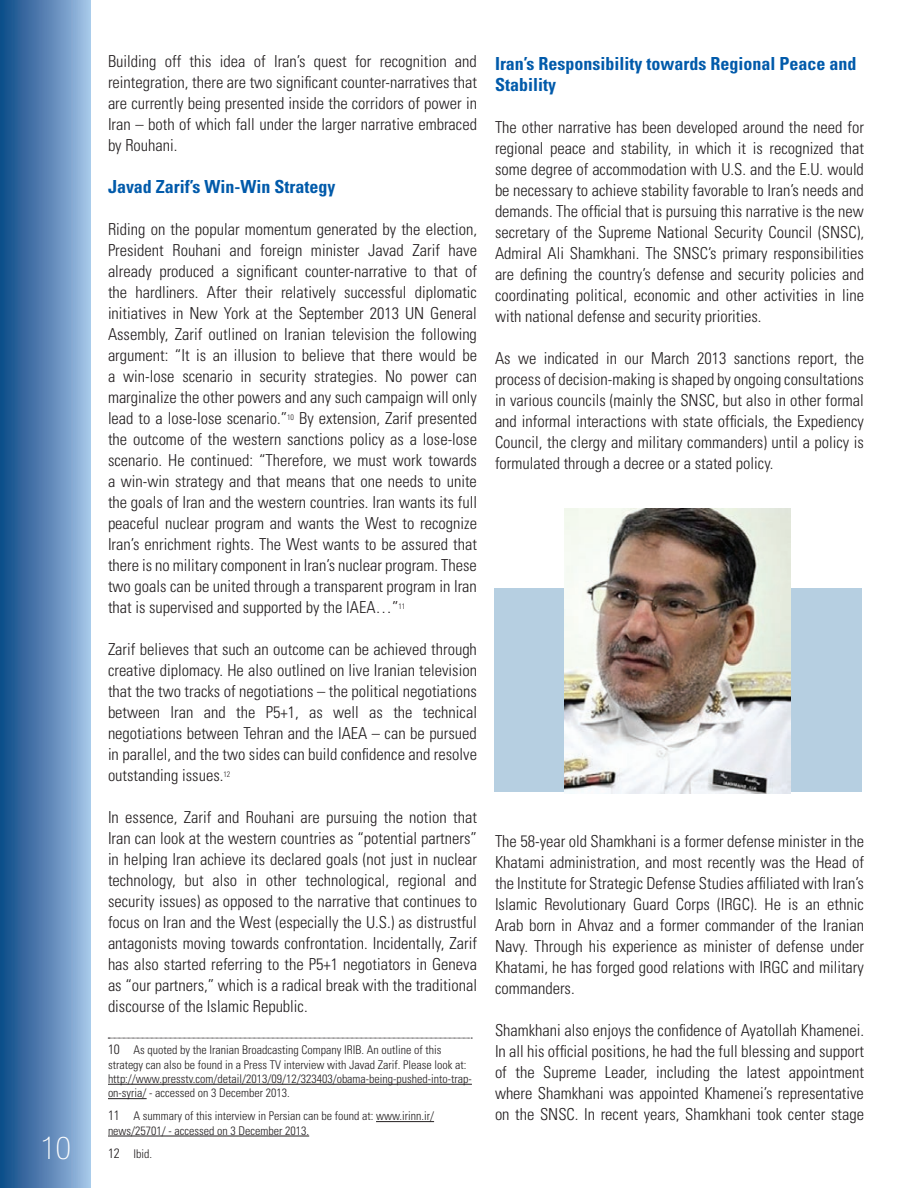
<style>
.page{position:relative;width:918px;height:1188px;background:#fff}
.page>*{position:absolute;margin:0;border:0;box-sizing:border-box;transform-origin:0 0}
.t1{font:100 condensed 31.5px "Helvetica Neue";color:#fff}
.t2{font:700 condensed 18px/21px "Univers";color:#015aaa}
.t3{font:300 condensed 16.5px/21px "Univers";color:#231f20;text-align:justify}
.t4{font:300 condensed 12px/14.4px "Univers";color:#231f20}
.s1{font-size:13.5px}
</style>
<div class="page">
<div style="left:0;top:0;width:90px;height:1188px;background:linear-gradient(to right,#0c4785,#a2c0e4)"></div>
<svg style="left:108px;top:1038px;width:364px;height:1px"></svg>
<hr style="left:108px;top:1084px;width:364px;height:1px;background:#231f20">
<hr style="left:108px;top:1098px;width:39px;height:1px;background:#231f20">
<hr style="left:376px;top:1121px;width:58px;height:1px;background:#231f20">
<hr style="left:108px;top:1136px;width:201px;height:1px;background:#231f20">
<div style="left:494px;top:588px;width:368px;height:204px;background:#b6cfe1"></div>
<img style="left:564px;top:509px;width:226px;height:284px">
<h1 class="t1" style="left:41px;top:1130px;width:32px">10</h1>
<p class="t3" style="left:108px;top:51px;width:371px">Building off this idea of Iran’s quest for recognition and reintegration, there are two significant counter-narratives that are currently being presented inside the corridors of power in Iran – both of which fall under the larger narrative embraced by Rouhani.</p>
<p class="t2" style="left:108px;top:176px;width:229px">Javad Zarif’s Win-Win Strategy</p>
<p class="t3" style="left:108px;top:219px;width:371px">Riding on the popular momentum generated by the election, President Rouhani and foreign minister Javad Zarif have already produced a significant counter-narrative to that of the hardliners. After their relatively successful diplomatic initiatives in New York at the September 2013 UN General Assembly, Zarif outlined on Iranian television the following argument: “It is an illusion to believe that there would be a win-lose scenario in security strategies. No power can marginalize the other powers and any such campaign will only lead to a lose-lose scenario.”<sup>10</sup> By extension, Zarif presented the outcome of the western sanctions policy as a lose-lose scenario. He continued: “Therefore, we must work towards a win-win strategy and that means that one needs to unite the goals of Iran and the western countries. Iran wants its full peaceful nuclear program and wants the West to recognize Iran’s enrichment rights. The West wants to be assured that there is no military component in Iran’s nuclear program. These two goals can be united through a transparent program in Iran that is supervised and supported by the IAEA…”<sup>11</sup></p>
<p class="t3" style="left:108px;top:639px;width:371px">Zarif believes that such an outcome can be achieved through creative diplomacy. He also outlined on live Iranian television that the two tracks of negotiations – the political negotiations between Iran and the P5+1, as well as the technical negotiations between Tehran and the IAEA – can be pursued in parallel, and the two sides can build confidence and resolve outstanding issues.<sup>12</sup></p>
<p class="t3" style="left:108px;top:807px;width:371px">In essence, Zarif and Rouhani are pursuing the notion that Iran can look at the western countries as “potential partners” in helping Iran achieve its declared goals (not just in nuclear technology, but also in other technological, regional and security issues) as opposed to the narrative that continues to focus on Iran and the West (especially the U.S.) as distrustful antagonists moving towards confrontation. Incidentally, Zarif has also started referring to the P5+1 negotiators in Geneva as “our partners,” which is a radical break with the traditional discourse of the Islamic Republic.</p>
<p class="t4" style="left:108px;top:1043px;width:365px"><span class="s1">10</span> As quoted by the Iranian Broadcasting Company IRIB. An outline of this strategy can also be found in a Press TV interview with Javad Zarif. Please look at: http://www.presstv.com/detail/2013/09/12/323403/obama-being-pushed-into-trap&shy;on-syria/ - accessed on 3 December 2013.</p>
<p class="t4" style="left:108px;top:1109px;width:328px"><span class="s1">11</span> A summary of this interview in Persian can be found at: www.irinn.ir/ news/25701/ - accessed on 3 December 2013.</p>
<p class="t4" style="left:108px;top:1146px;width:46px"><span class="s1">12</span> Ibid.</p>
<p class="t2" style="left:495px;top:53px;width:363px">Iran’s Responsibility towards Regional Peace and<br>Stability</p>
<p class="t3" style="left:495px;top:117px;width:371px">The other narrative has been developed around the need for regional peace and stability, in which it is recognized that some degree of accommodation with U.S. and the E.U. would be necessary to achieve stability favorable to Iran’s needs and demands. The official that is pursuing this narrative is the new secretary of the Supreme National Security Council (SNSC), Admiral Ali Shamkhani. The SNSC’s primary responsibilities are defining the country’s defense and security policies and coordinating political, economic and other activities in line with national defense and security priorities.</p>
<p class="t3" style="left:495px;top:348px;width:371px">As we indicated in our March 2013 sanctions report, the process of decision-making is shaped by ongoing consultations in various councils (mainly the SNSC, but also in other formal and informal interactions with state officials, the Expediency Council, the clergy and military commanders) until a policy is formulated through a decree or a stated policy.</p>
<p class="t3" style="left:495px;top:831px;width:371px">The 58-year old Shamkhani is a former defense minister in the Khatami administration, and most recently was the Head of the Institute for Strategic Defense Studies affiliated with Iran’s Islamic Revolutionary Guard Corps (IRGC). He is an ethnic Arab born in Ahvaz and a former commander of the Iranian Navy. Through his experience as minister of defense under Khatami, he has forged good relations with IRGC and military commanders.</p>
<p class="t3" style="left:495px;top:1020px;width:371px">Shamkhani also enjoys the confidence of Ayatollah Khamenei.<br>In all his official positions, he had the full blessing and support of the Supreme Leader, including the latest appointment where Shamkhani was appointed Khamenei’s representative on the SNSC. In recent years, Shamkhani took center stage</p>
</div>
